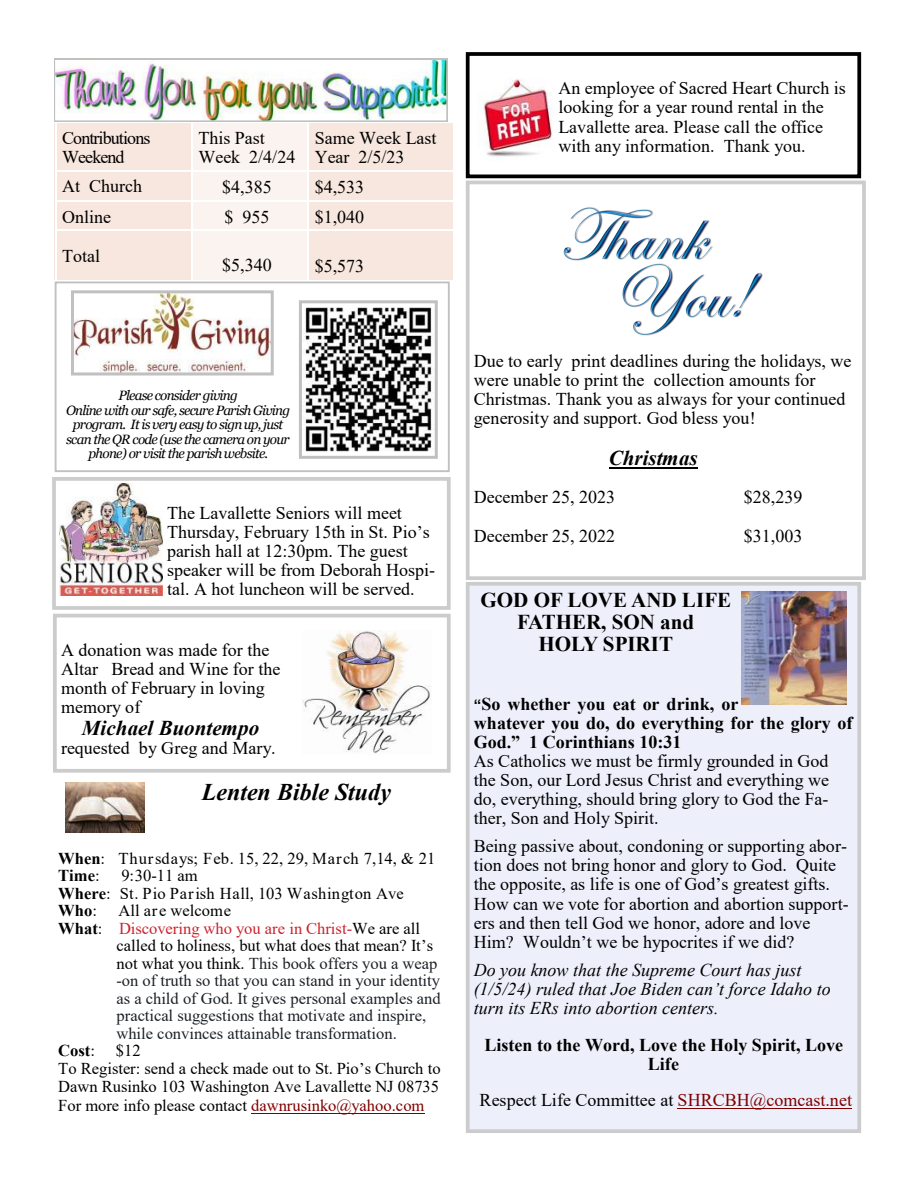
<style>
.page{position:relative;width:918px;height:1188px;background:#fff}
.page>*{position:absolute;margin:0;border:0;box-sizing:border-box;transform-origin:0 0}
.t1{font:italic 700 24px "Times New Roman";color:#000}
.t2{font:700 21.15px "Times New Roman";color:#000}
.t3{font:700 21px "Times New Roman";color:#000}
.t4{font:italic 700 21px "Times New Roman";color:#000}
.t5{font:18px/19px "Times New Roman";color:#000}
.t6{font:700 18px/18.8px "Times New Roman";color:#000}
.t7{font:italic 18px/19px "Times New Roman";color:#000}
.t8{font:18px/19px "Times New Roman";letter-spacing:-.05em;color:#000}
.t9{font:16.65px "Times New Roman";color:#000}
.t10{font:700 16.65px "Times New Roman";color:#000}
.t11{font:16.5px/17.4px "Times New Roman";color:#1d2228}
.t12{font:16.5px/18.8px "Times New Roman";color:#000;text-align:justify}
.t13{font:16.5px "Times New Roman";letter-spacing:.04em;color:#000}
.t14{font:700 16.5px "Times New Roman";color:#000}
.t15{font:italic 13.5px/14.4px "Georgia";letter-spacing:-.055em;color:#000;text-align:center}
.s1{font-weight:700}
.s2{font-weight:400}
.s3{font-weight:700;color:#000}
.s4{color:#000}
.s5{color:#cd232c}
.s6{color:#800000}
.s7{font-family:"Arial";font-size:15px}
</style>
<div class="page">
<div style="left:55px;top:122px;width:137px;height:49px;background:#f7e7df"></div>
<div style="left:192px;top:122px;width:116px;height:49px;background:#fbf3ef"></div>
<div style="left:308px;top:122px;width:147px;height:49px;background:#f7e7df"></div>
<div style="left:55px;top:171px;width:137px;height:30px;background:#f7e7df"></div>
<div style="left:192px;top:171px;width:116px;height:30px;background:#fbf3ef"></div>
<div style="left:308px;top:171px;width:147px;height:30px;background:#f7e7df"></div>
<div style="left:55px;top:201px;width:137px;height:29px;background:#f7e7df"></div>
<div style="left:192px;top:201px;width:116px;height:29px;background:#fbf3ef"></div>
<div style="left:308px;top:201px;width:147px;height:29px;background:#f7e7df"></div>
<div style="left:55px;top:230px;width:137px;height:52px;background:#f7e7df"></div>
<div style="left:192px;top:230px;width:116px;height:52px;background:#fbf3ef"></div>
<div style="left:308px;top:230px;width:147px;height:52px;background:#f7e7df"></div>
<hr style="left:55px;top:122px;width:1px;height:108px;background:#fff">
<hr style="left:191px;top:123px;width:2px;height:47px;background:#fff">
<hr style="left:307px;top:123px;width:2px;height:47px;background:#fff">
<hr style="left:453px;top:122px;width:2px;height:108px;background:#fff">
<hr style="left:191px;top:172px;width:2px;height:28px;background:#fff">
<hr style="left:307px;top:172px;width:2px;height:28px;background:#fff">
<hr style="left:191px;top:202px;width:2px;height:27px;background:#fff">
<hr style="left:307px;top:202px;width:2px;height:27px;background:#fff">
<hr style="left:55px;top:230px;width:1px;height:50px;background:#fff">
<hr style="left:191px;top:231px;width:2px;height:49px;background:#fff">
<hr style="left:307px;top:231px;width:2px;height:49px;background:#fff">
<hr style="left:453px;top:230px;width:2px;height:50px;background:#fff">
<hr style="left:55px;top:122px;width:137px;height:1px;background:#fff">
<hr style="left:56px;top:170px;width:136px;height:2px;background:#fff">
<hr style="left:192px;top:122px;width:116px;height:1px;background:#fff">
<hr style="left:192px;top:170px;width:116px;height:2px;background:#fff">
<hr style="left:308px;top:122px;width:147px;height:1px;background:#fff">
<hr style="left:308px;top:170px;width:145px;height:2px;background:#fff">
<hr style="left:56px;top:200px;width:136px;height:2px;background:#fff">
<hr style="left:192px;top:200px;width:116px;height:2px;background:#fff">
<hr style="left:308px;top:200px;width:145px;height:2px;background:#fff">
<hr style="left:56px;top:229px;width:136px;height:2px;background:#fff">
<hr style="left:192px;top:229px;width:116px;height:2px;background:#fff">
<hr style="left:308px;top:229px;width:145px;height:2px;background:#fff">
<hr style="left:55px;top:280px;width:137px;height:2px;background:#fff">
<hr style="left:192px;top:280px;width:116px;height:2px;background:#fff">
<hr style="left:308px;top:280px;width:147px;height:2px;background:#fff">
<div style="left:55px;top:281px;width:395px;height:191px;border:2px solid #c0c0c0"></div>
<img style="left:303px;top:307px;width:131px;height:145px">
<div style="left:299px;top:300px;width:139px;height:159px;border:3px solid #c0c0c0"></div>
<img style="left:75px;top:294px;width:195px;height:77px">
<div style="left:71px;top:290px;width:203px;height:85px;border:3px solid #c0c0c0"></div>
<img style="left:54px;top:59px;width:393px;height:63px">
<div style="left:468px;top:584px;width:391px;height:547px;background:#edf0fb"></div>
<div style="left:466px;top:582px;width:395px;height:551px;border:4px solid #ccc"></div>
<hr style="left:678px;top:1108px;width:174px;height:1px;background:#800000">
<img style="left:742px;top:591px;width:105px;height:114px">
<div style="left:53px;top:614px;width:398px;height:159px;border:4px solid #ccc"></div>
<img style="left:302px;top:630px;width:129px;height:124px">
<div style="left:466px;top:52px;width:395px;height:126px;border:4px solid #000"></div>
<img style="left:477px;top:79px;width:76px;height:78px">
<hr style="left:251px;top:1113px;width:173px;height:1px;background:#800000">
<img style="left:66px;top:782px;width:78px;height:51px">
<div style="left:52px;top:477px;width:399px;height:133px;border:4px solid #ccc"></div>
<img style="left:60px;top:484px;width:103px;height:112px">
<div style="left:466px;top:181px;width:400px;height:399px;border:4px solid #ccc"></div>
<hr style="left:609px;top:467px;width:89px;height:2px;background:#000">
<img style="left:563px;top:207px;width:200px;height:129px">
<p class="t8" style="left:62px;top:128px;width:90px">Contributions<br>Weekend</p>
<p class="t5" style="left:198px;top:128px;width:68px">This Past</p>
<p class="t5" style="left:198px;top:147px;width:98px">Week 2/4/24</p>
<p class="t5" style="left:315px;top:128px;width:123px">Same Week Last</p>
<p class="t5" style="left:315px;top:147px;width:91px">Year 2/5/23</p>
<p class="t5" style="left:62px;top:177px;width:81px">At Church</p>
<p class="t5" style="left:222px;top:178px;width:51px">$4,385</p>
<p class="t5" style="left:315px;top:178px;width:51px">$4,533</p>
<p class="t5" style="left:62px;top:207px;width:50px">Online</p>
<p class="t5" style="left:224px;top:207px;width:46px">$ 955</p>
<p class="t5" style="left:315px;top:207px;width:51px">$1,040</p>
<p class="t5" style="left:62px;top:247px;width:39px">Total</p>
<p class="t5" style="left:222px;top:255px;width:51px">$5,340</p>
<p class="t5" style="left:315px;top:256px;width:51px">$5,573</p>
<p class="t15" style="left:66px;top:388px;width:226px">Please consider giving<br>Online with our safe, secure Parish Giving program. It is very easy to sign up, just scan the QR code (use the camera on your phone) or visit the parish website.</p>
<p class="t5" style="left:167px;top:504px;width:270px">The Lavallette Seniors will meet Thursday, February 15th in St. Pio’s parish hall at 12:30pm. The guest speaker will be from Deborah Hospi&shy;tal. A hot luncheon will be served.</p>
<p class="t5" style="left:61px;top:640px;width:221px">A donation was made for the<br>Altar Bread and Wine for the month of February in loving memory of</p>
<p class="t4" style="left:82px;top:716px;width:179px">Michael Buontempo</p>
<p class="t5" style="left:61px;top:739px;width:216px">requested by Greg and Mary.</p>
<p class="t1" style="left:202px;top:779px;width:191px">Lenten Bible Study</p>
<p class="t13" style="left:58px;top:849px;width:379px"><span class="s1">When</span>: Thursdays; Feb. 15, 22, 29, March 7,14, &amp; 21</p>
<p class="t10" style="left:58px;top:866px;width:43px">Time<span class="s2">:</span></p>
<p class="t9" style="left:121px;top:866px;width:78px">9:30-11 am</p>
<p class="t12" style="left:58px;top:884px;width:347px"><span class="s1">Where</span>: St. Pio Parish Hall, 103 Washington Ave</p>
<p class="t14" style="left:58px;top:902px;width:40px">Who<span class="s2">:</span></p>
<p class="t12" style="left:119px;top:901px;width:114px">All are welcome</p>
<p class="t11" style="left:116px;top:920px;width:326px;text-indent:-58px"><span class="s3">What</span><span class="s4">:</span> <span class="s5">Discovering who you are in Christ-</span><span class="s4">We are all called to holiness, but what does that mean? It’s not what you think.</span> This book offers you a weap -on of truth so that you can stand in your identity as a child of God. It gives personal examples and practical suggestions that motivate and inspire, while convinces attainable transformation.</p>
<p class="t14" style="left:58px;top:1041px;width:84px">Cost<span class="s2">: $12</span></p>
<p class="t12" style="left:58px;top:1059px;width:384px">To Register: send a check made out to St. Pio’s Church to Dawn Rusinko 103 Washington Ave Lavallette NJ 08735<br>For more info please contact <span class="s6">dawnrusinko@yahoo.com</span></p>
<p class="t5" style="left:558px;top:79px;width:289px">An employee of Sacred Heart Church is looking for a year round rental in the Lavallette area. Please call the office with any information. Thank you.</p>
<p class="t5" style="left:474px;top:351px;width:379px">Due to early print deadlines during the holidays, we were unable to print the collection amounts for Christmas. Thank you as always for your continued generosity and support. God bless you!</p>
<p class="t4" style="left:609px;top:446px;width:90px">Christmas</p>
<p class="t5" style="left:474px;top:488px;width:143px">December 25, 2023</p>
<p class="t5" style="left:744px;top:488px;width:60px">$28,239</p>
<p class="t5" style="left:474px;top:526px;width:143px">December 25, 2022</p>
<p class="t5" style="left:744px;top:526px;width:60px">$31,003</p>
<p class="t3" style="left:480px;top:589px;width:252px">GOD OF LOVE AND LIFE</p>
<p class="t2" style="left:517px;top:610px;width:179px">FATHER, SON and</p>
<p class="t3" style="left:538px;top:632px;width:136px">HOLY SPIRIT</p>
<p class="t6" style="left:474px;top:695px;width:380px"><span class="s7">“</span>So whether you eat or drink, or<br>whatever you do, do everything for the glory of<br>God.” 1 Corinthians 10:31</p>
<p class="t5" style="left:474px;top:751px;width:357px;text-align:justify">As Catholics we must be firmly grounded in God the Son, our Lord Jesus Christ and everything we do, everything, should bring glory to God the Fa&shy;ther, Son and Holy Spirit.</p>
<p class="t5" style="left:474px;top:837px;width:376px">Being passive about, condoning or supporting abor&shy;tion does not bring honor and glory to God. Quite the opposite, as life is one of God’s greatest gifts.<br>How can we vote for abortion and abortion support&shy;ers and then tell God we honor, adore and love Him? Wouldn’t we be hypocrites if we did?</p>
<p class="t7" style="left:474px;top:960px;width:358px">Do you know that the Supreme Court has just (1/5/24) ruled that Joe Biden can’t force Idaho to turn its ERs into abortion centers.</p>
<p class="t6" style="left:484px;top:1035px;width:360px;text-align:center">Listen to the Word, Love the Holy Spirit, Love<br>Life</p>
<p class="t5" style="left:480px;top:1091px;width:374px">Respect Life Committee at <span class="s6">SHRCBH@comcast.net</span></p>
</div>
